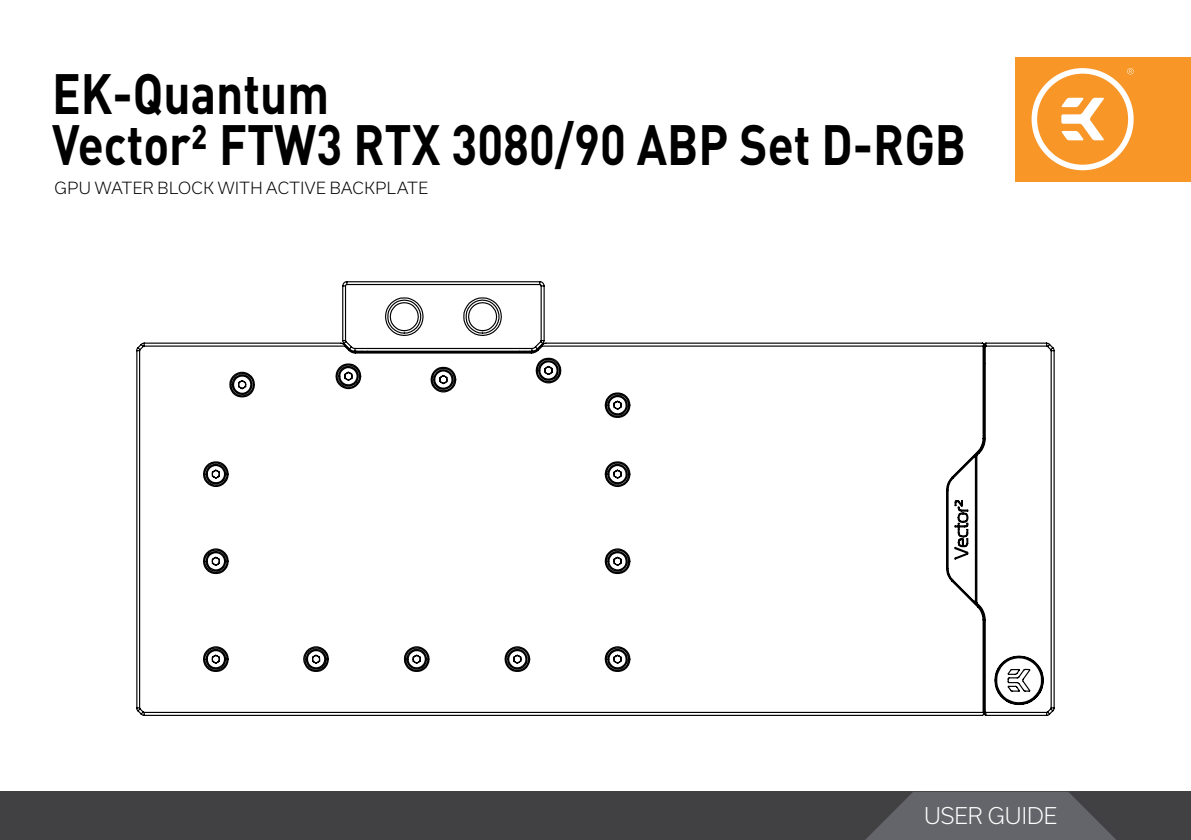
<style>
.page{position:relative;width:1191px;height:840px;background:#fff}
.page>*{position:absolute;margin:0;border:0;box-sizing:border-box;transform-origin:0 0}
.t1{font:700 56px/51px "DIN Pro";color:#000;scale:.85 1}
.t2{font:300 22px "Usual";letter-spacing:-.005em;color:#fff}
.t3{font:300 16px "Usual";letter-spacing:.03em;color:#000}
</style>
<div class="page">
<div style="left:0;top:791px;width:1191px;height:48px;background:#414042"></div>
<svg style="left:866px;top:792px;width:249px;height:47px"></svg>
<div style="left:1015px;top:57px;width:176px;height:124px;background:#f89728"></div>
<svg style="left:1031px;top:68px;width:102px;height:102px"></svg>
<svg style="left:136px;top:281px;width:919px;height:435px"></svg>
<p class="t1" style="left:52px;top:65px;width:1076px">EK-Quantum<br>Vector² FTW3 RTX 3080/90 ABP Set D-RGB</p>
<p class="t3" style="left:55px;top:178px;width:375px">GPU WATER BLOCK WITH ACTIVE BACKPLATE</p>
<p class="t2" style="left:924px;top:803px;width:135px">USER GUIDE</p>
</div>
